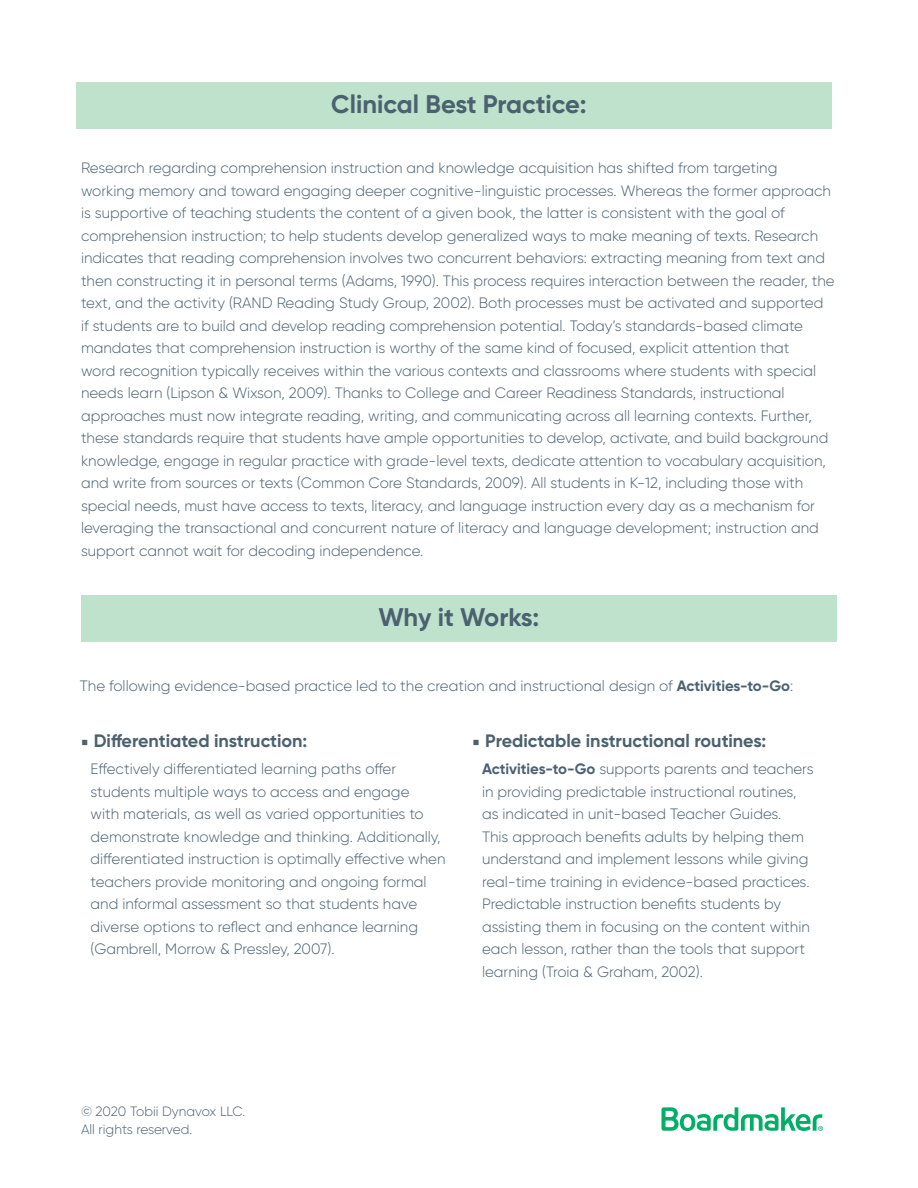
<style>
.page{position:relative;width:918px;height:1188px;background:#fff}
.page>*{position:absolute;margin:0;border:0;box-sizing:border-box;transform-origin:0 0}
.Subhead_1{font:700 25.5px "Gilroy";color:#4b6170}
.t1{font:700 18px "Gilroy";color:#4b6170}
.t2{font:300 15px/22.5px "Gilroy";color:#4b6170}
.t3{font:300 13.5px/18px "Gilroy";color:#4b6170}
.s1{font-weight:700}
.s2{font-family:"Minion Pro"}
</style>
<div class="page">
<svg style="left:662px;top:1107px;width:161px;height:24px"></svg>
<div style="left:81px;top:595px;width:756px;height:47px;background:#bfe2cc"></div>
<div style="left:76px;top:82px;width:756px;height:47px;background:#bfe2cc"></div>
<p class="Subhead_1" style="left:331px;top:89px;width:257px">Clinical Best Practice:</p>
<p class="t2" style="left:81px;top:156px;width:755px">Research regarding comprehension instruction and knowledge acquisition has shifted from targeting working memory and toward engaging deeper cognitive-linguistic processes. Whereas the former approach is supportive of teaching students the content of a given book, the latter is consistent with the goal of comprehension instruction; to help students develop generalized ways to make meaning of texts. Research indicates that reading comprehension involves two concurrent behaviors: extracting meaning from text and then constructing it in personal terms (Adams, 1990). This process requires interaction between the reader, the text, and the activity (RAND Reading Study Group, 2002). Both processes must be activated and supported if students are to build and develop reading comprehension potential. Today’s standards-based climate mandates that comprehension instruction is worthy of the same kind of focused, explicit attention that<br>word recognition typically receives within the various contexts and classrooms where students with special needs learn (Lipson &amp; Wixson, 2009). Thanks to College and Career Readiness Standards, instructional approaches must now integrate reading, writing, and communicating across all learning contexts. Further, these standards require that students have ample opportunities to develop, activate, and build background knowledge, engage in regular practice with grade-level texts, dedicate attention to vocabulary acquisition, and write from sources or texts (Common Core Standards, 2009). All students in K-12, including those with special needs, must have access to texts, literacy, and language instruction every day as a mechanism for leveraging the transactional and concurrent nature of literacy and language development; instruction and support cannot wait for decoding independence.</p>
<p class="Subhead_1" style="left:379px;top:602px;width:162px">Why it Works:</p>
<p class="t2" style="left:80px;top:674px;width:715px">The following evidence-based practice led to the creation and instructional design of <span class="s1">Activities-to-Go</span>:</p>
<p class="t1" style="left:81px;top:729px;width:228px"><span class="s2">■</span> Differentiated instruction:</p>
<p class="t2" style="left:91px;top:758px;width:356px">Effectively differentiated learning paths offer students multiple ways to access and engage<br>with materials, as well as varied opportunities to demonstrate knowledge and thinking. Additionally, differentiated instruction is optimally effective when teachers provide monitoring and ongoing formal and informal assessment so that students have diverse options to reflect and enhance learning (Gambrell, Morrow &amp; Pressley, 2007).</p>
<p class="t1" style="left:472px;top:729px;width:295px"><span class="s2">■</span> Predictable instructional routines:</p>
<p class="t2" style="left:482px;top:758px;width:333px"><span class="s1">Activities-to-Go</span> supports parents and teachers in providing predictable instructional routines, as indicated in unit-based Teacher Guides.<br>This approach benefits adults by helping them understand and implement lessons while giving real-time training in evidence-based practices.<br>Predictable instruction benefits students by assisting them in focusing on the content within each lesson, rather than the tools that support learning (Troia &amp; Graham, 2002).</p>
<p class="t3" style="left:81px;top:1102px;width:166px">© 2020 Tobii Dynavox LLC.<br>All rights reserved.</p>
</div>
